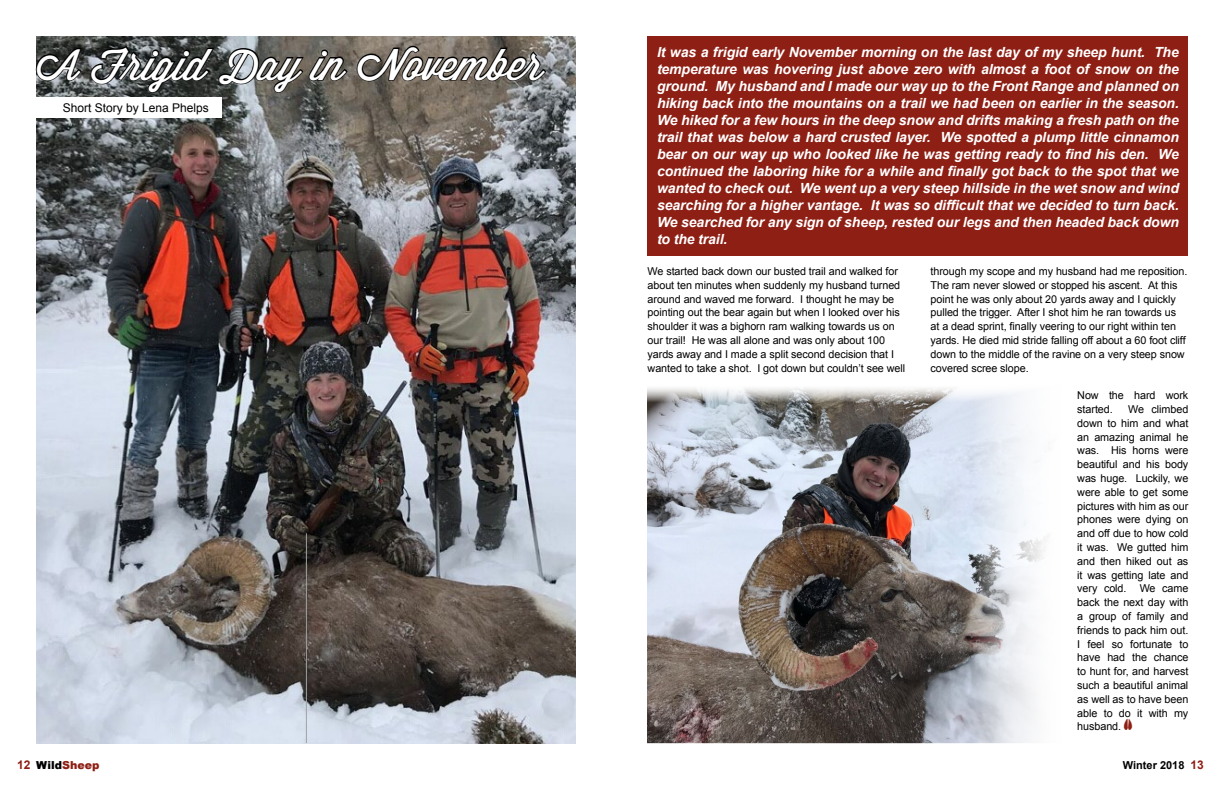
<style>
.page{position:relative;width:1224px;height:792px;background:#fff}
.page>*{position:absolute;margin:0;border:0;box-sizing:border-box;transform-origin:0 0}
.t1{font:43px "Wisdom Script";color:#fff}
.t2{font:italic 700 14px/17px "Arial";letter-spacing:-.005em;color:#fff;text-align:justify}
.t3{font:12px "Arial";color:#000}
.t4{font:700 11px "Arial";color:#000}
.t5{font:900 11px "Arial";color:#8e1f14}
.t6{font:10.8px/13.8px "Arial";letter-spacing:-.005em;color:#000}
.s1{font-family:"Animal Tracks";font-size:14px;color:#8e1f14}
.s2{font-weight:700;font-size:12px}
.s3{color:#000}
.s4{font-size:12px;color:#8e1f14}
</style>
<div class="page">
<img style="left:36px;top:36px;width:540px;height:707px">
<div style="left:648px;top:36px;width:540px;height:220px;background:#8e1f14"></div>
<svg style="left:35px;top:46px;width:48px;height:36px;background:#393b3a"></svg>
<svg style="left:90px;top:43px;width:457px;height:50px;background:#4f4d48"></svg>
<div style="left:0;top:97px;width:221px;height:21px;background:#fff"></div>
<hr style="left:306px;top:533px;width:1px;height:210px;background:#9fa1a4">
<img style="left:648px;top:388px;width:398px;height:355px">
<h1 class="t1" style="left:36px;top:31px;width:510px">A Frigid Day in November</h1>
<p class="t3" style="left:63px;top:100px;width:148px">Short Story by Lena Phelps</p>
<p class="t2" style="left:657px;top:44px;width:524px">It was a frigid early November morning on the last day of my sheep hunt. The temperature was hovering just above zero with almost a foot of snow on the ground. My husband and I made our way up to the Front Range and planned on hiking back into the mountains on a trail we had been on earlier in the season.<br>We hiked for a few hours in the deep snow and drifts making a fresh path on the trail that was below a hard crusted layer. We spotted a plump little cinnamon bear on our way up who looked like he was getting ready to find his den. We continued the laboring hike for a while and finally got back to the spot that we wanted to check out. We went up a very steep hillside in the wet snow and wind searching for a higher vantage. It was so difficult that we decided to turn back.<br>We searched for any sign of sheep, rested our legs and then headed back down to the trail.</p>
<p class="t6" style="left:648px;top:264px;width:259px">We started back down our busted trail and walked for about ten minutes when suddenly my husband turned around and waved me forward. I thought he may be pointing out the bear again but when I looked over his shoulder it was a bighorn ram walking towards us on our trail! He was all alone and was only about 100 yards away and I made a split second decision that I wanted to take a shot. I got down but couldn’t see well</p>
<p class="t6" style="left:931px;top:264px;width:258px">through my scope and my husband had me reposition.<br>The ram never slowed or stopped his ascent. At this point he was only about 20 yards away and I quickly pulled the trigger. After I shot him he ran towards us at a dead sprint, finally veering to our right within ten yards. He died mid stride falling off about a 60 foot cliff down to the middle of the ravine on a very steep snow covered scree slope.</p>
<p class="t6" style="left:1077px;top:389px;width:113px">Now the hard work started.</p>
<p class="t6" style="left:1077px;top:402px;width:113px;text-align:justify;text-indent:51px">We climbed down to him and what an amazing animal he was. His horns were beautiful and his body was huge. Luckily, we were able to get some pictures with him as our phones were dying on and off due to how cold it was. We gutted him and then hiked out as it was getting late and very cold. We came back the next day with a group of family and friends to pack him out.<br>I feel so fortunate to have had the chance to hunt for, and harvest such a beautiful animal as well as to have been able to do it with my husband. <span class="s1">Å</span></p>
<p class="t5" style="left:17px;top:757px;width:84px"><span class="s2">12</span> <span class="s3">Wild</span>Sheep</p>
<p class="t4" style="left:1123px;top:758px;width:83px">Winter 2018 <span class="s4">13</span></p>
</div>
